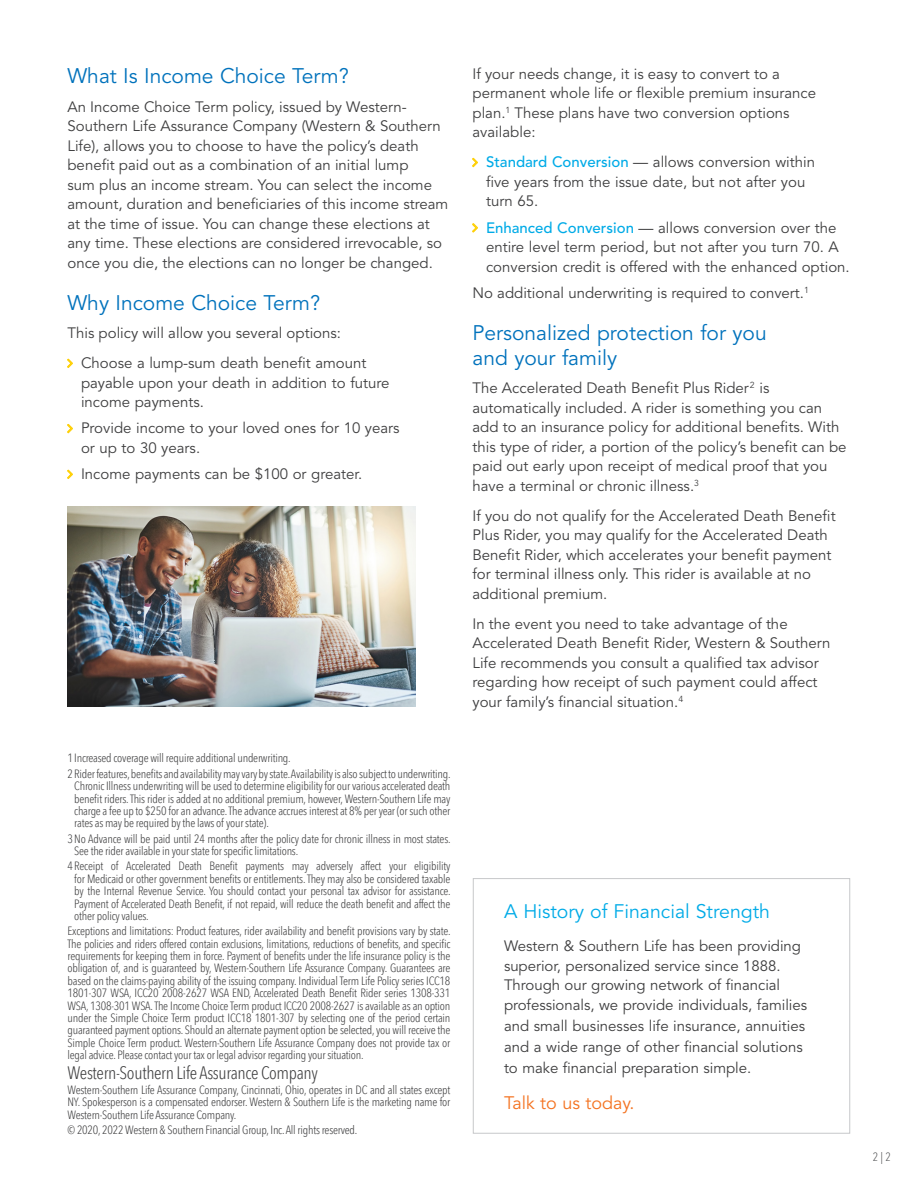
<style>
.page{position:relative;width:918px;height:1188px;background:#fff}
.page>*{position:absolute;margin:0;border:0;box-sizing:border-box;transform-origin:0 0}
.Header_2{font:21px/25.3px "Avenir LT Std";color:#0072bc}
.Header_2-2{font:19.5px "Avenir LT Std";color:#00abe7}
.t1{font:300 condensed 18px "Avenir Next LT Pro";letter-spacing:-.02em;color:#3e3e3f}
.Bullet_2{font:18px "Avenir LT Std";color:#f47321}
.Bullets{font:15px/19.5px "Avenir LT Std";color:#3e3e3f}
.Paragraph_Style_2{font:15px/19.5px "Avenir LT Std";color:#3e3e3f}
.Bullet_2-2{font:15px/19.5px "Avenir LT Std";letter-spacing:-.005em;color:#3e3e3f}
.t2{font:300 condensed 12px/12.3px "Avenir Next LT Pro";letter-spacing:-.02em;color:#3e3e3f;text-align:justify}
.t3{font:300 condensed 12px "Avenir Next LT Pro";color:#57585a}
.s1{font-weight:500;color:#00abe7}
</style>
<div class="page">
<div style="left:473px;top:878px;width:377px;height:256px;border:1px solid #c7c8ca"></div>
<img style="left:68px;top:507px;width:348px;height:200px">
<p class="Header_2" style="left:68px;top:64px;width:283px">What Is Income Choice Term?</p>
<p class="Bullets" style="left:68px;top:97px;width:382px">An Income Choice Term policy, issued by Western-Southern Life Assurance Company (Western &amp; Southern Life), allows you to choose to have the policy’s death benefit paid out as a combination of an initial lump<br>sum plus an income stream. You can select the income amount, duration and beneficiaries of this income stream at the time of issue. You can change these elections at any time. These elections are considered irrevocable, so once you die, the elections can no longer be changed.</p>
<p class="Header_2" style="left:68px;top:290px;width:254px">Why Income Choice Term?</p>
<p class="Bullets" style="left:68px;top:324px;width:275px">This policy will allow you several options:</p>
<p class="Paragraph_Style_2" style="left:81px;top:354px;width:310px">Choose a lump-sum death benefit amount payable upon your death in addition to future income payments.</p>
<p class="Paragraph_Style_2" style="left:81px;top:419px;width:320px">Provide income to your loved ones for 10 years or up to 30 years.</p>
<p class="Paragraph_Style_2" style="left:81px;top:465px;width:283px">Income payments can be $100 or greater.</p>
<p class="t2" style="left:68px;top:752px;width:225px">1Increased coverage will require additional underwriting.</p>
<p class="t2" style="left:74px;top:767px;width:378px;text-indent:-7px">2 Riderfeatures,benefitsandavailabilitymayvarybystate.Availabilityisalsosubjecttounderwriting.<br>Chronic Illness underwriting will be used to determine eligibility for our various accelerated death benefit riders.This rider is added at no additional premium, however,Western-Southern Life may charge a fee up to $250 for an advance.The advance accrues interest at 8% per year (or such other rates as may be required by the laws of your state).</p>
<p class="t2" style="left:74px;top:832px;width:378px;text-indent:-7px">3 No Advance will be paid until 24 months after the policy date for chronic illness in most states.<br>See the rider available in your state for specific limitations.</p>
<p class="t2" style="left:74px;top:860px;width:378px;text-indent:-7px">4 Receipt of Accelerated Death Benefit payments may adversely affect your eligibility for Medicaid or other government benefits or entitlements.They may also be considered taxable by the Internal Revenue Service. You should contact your personal tax advisor for assistance.<br>Payment of Accelerated Death Benefit, if not repaid, will reduce the death benefit and affect the other policy values.</p>
<p class="t2" style="left:68px;top:925px;width:385px">Exceptions and limitations: Product features, rider availability and benefit provisions vary by state.<br>The policies and riders offered contain exclusions, limitations, reductions of benefits, and specific requirements for keeping them in force. Payment of benefits under the life insurance policy is the obligation of, and is guaranteed by, Western-Southern Life Assurance Company. Guarantees are based on the claims-paying ability of the issuing company. Individual Term Life Policy series ICC18<br>1801-307 WSA, ICC20 2008-2627 WSA END, Accelerated Death Benefit Rider series 1308-331<br>WSA, 1308-301 WSA.The Income Choice Term product ICC20 2008-2627 is available as an option under the Simple Choice Term product ICC18 1801-307 by selecting one of the period certain guaranteed payment options. Should an alternate payment option be selected,you will receive the Simple Choice Term product. Western-Southern Life Assurance Company does not provide tax or legal advice. Please contact your tax or legal advisor regarding your situation.</p>
<p class="t1" style="left:68px;top:1061px;width:252px">Western-Southern Life Assurance Company</p>
<p class="t2" style="left:68px;top:1084px;width:384px">Western-Southern Life Assurance Company, Cincinnati, Ohio, operates in DC and all states except NY. Spokesperson is a compensated endorser. Western &amp; Southern Life is the marketing name for Western-Southern Life Assurance Company.</p>
<p class="t2" style="left:68px;top:1124px;width:291px">© 2020, 2022Western &amp; Southern Financial Group, Inc.All rights reserved.</p>
<p class="Bullets" style="left:473px;top:64px;width:345px">If your needs change, it is easy to convert to a permanent whole life or flexible premium insurance plan.<sup>1</sup> These plans have two conversion options available:</p>
<p class="Paragraph_Style_2" style="left:486px;top:153px;width:331px"><span class="s1">Standard Conversion</span> — allows conversion within five years from the issue date, but not after you turn 65.</p>
<p class="Paragraph_Style_2" style="left:486px;top:218px;width:365px"><span class="s1">Enhanced Conversion</span> — allows conversion over the entire level term period, but not after you turn 70. A conversion credit is offered with the enhanced option.</p>
<p class="Bullets" style="left:473px;top:283px;width:338px">No additional underwriting is required to convert.<sup>1</sup></p>
<p class="Header_2" style="left:473px;top:320px;width:296px">Personalized protection for you and your family</p>
<p class="Bullets" style="left:473px;top:379px;width:376px">The Accelerated Death Benefit Plus Rider<sup>2</sup> is automatically included. A rider is something you can add to an insurance policy for additional benefits. With this type of rider, a portion of the policy’s benefit can be paid out early upon receipt of medical proof that you have a terminal or chronic illness.<sup>3</sup></p>
<p class="Bullets" style="left:473px;top:506px;width:365px">If you do not qualify for the Accelerated Death Benefit Plus Rider, you may qualify for the Accelerated Death Benefit Rider, which accelerates your benefit payment for terminal illness only. This rider is available at no additional premium.</p>
<p class="Bullets" style="left:473px;top:614px;width:360px">In the event you need to take advantage of the Accelerated Death Benefit Rider, Western &amp; Southern Life recommends you consult a qualified tax advisor regarding how receipt of such payment could affect your family’s financial situation.<sup>4</sup></p>
<p class="Header_2-2" style="left:504px;top:900px;width:268px">A History of Financial Strength</p>
<p class="Bullet_2-2" style="left:504px;top:937px;width:305px">Western &amp; Southern Life has been providing superior, personalized service since 1888.<br>Through our growing network of financial professionals, we provide individuals, families</p>
<p class="Bullet_2-2" style="left:504px;top:1015px;width:303px;line-height:21px">and small businesses life insurance, annuities and a wide range of other financial solutions to make financial preparation simple.</p>
<p class="Bullet_2" style="left:504px;top:1092px;width:132px">Talk to us today.</p>
<p class="t3" style="left:873px;top:1150px;width:20px">2 | 2</p>
</div>
